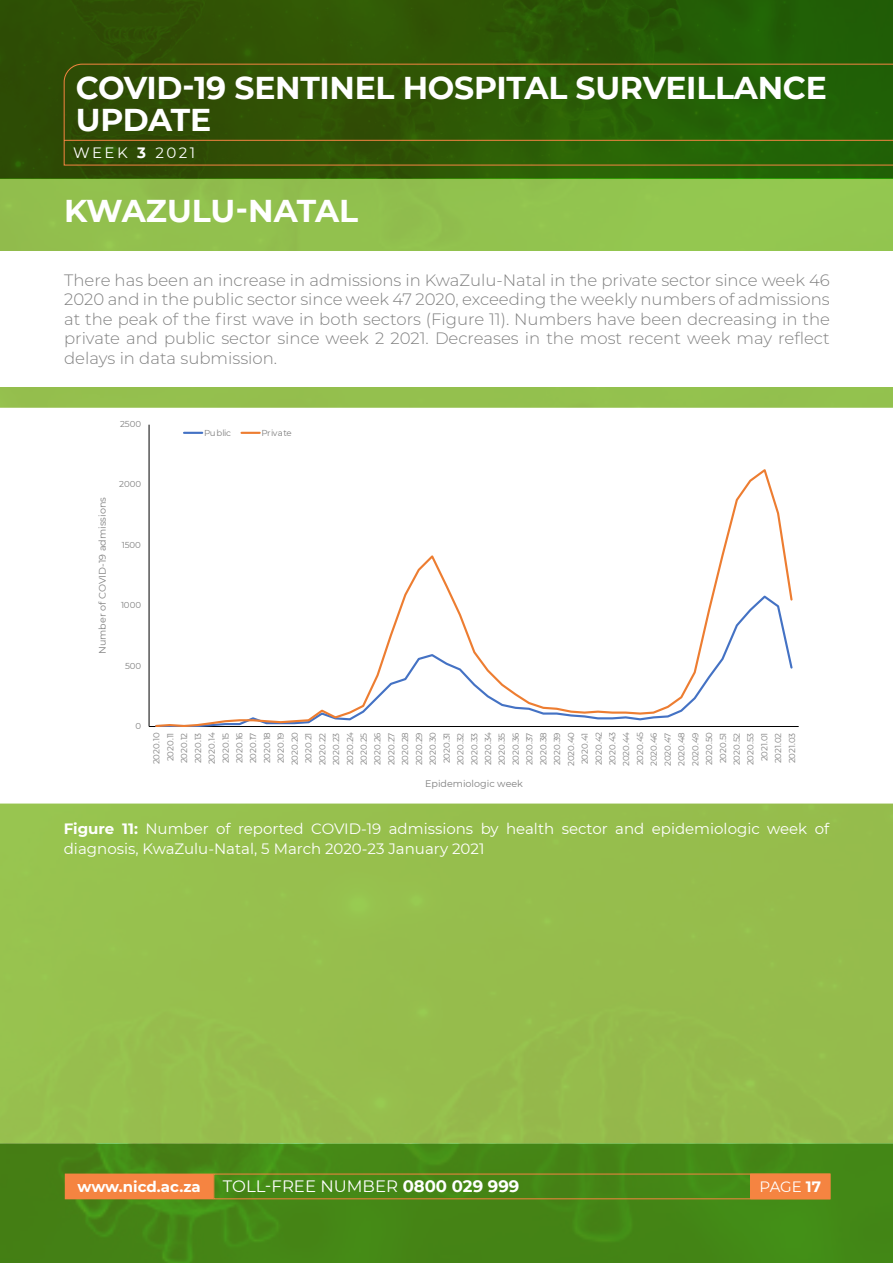
<style>
.page{position:relative;width:893px;height:1263px;background:#fff}
.page>*{position:absolute;margin:0;border:0;box-sizing:border-box;transform-origin:0 0}
.t1{font:700 31.5px/31.5px "Montserrat";letter-spacing:-.01em;color:#fff}
.t2{font:300 16.5px/19.5px "Montserrat";color:#808080;text-align:justify}
.t3{font:16.5px "Montserrat";color:#fff}
.t4{font:15px/19.5px "Montserrat";color:#fff}
.t5{font:700 15px "Montserrat";color:#fff}
.t6{font:15px "Montserrat";letter-spacing:.17em;color:#fff}
.t7{font:9.6px "Montserrat";color:#7f7f7f}
.t8{font:8.55px/13.8px "Montserrat";letter-spacing:-.01em;color:#7f7f7f;text-align:center}
.s1{font-weight:700}
</style>
<div class="page">
<div style="left:0;top:0;width:893px;height:179px;background:linear-gradient(to right,#344c05,#226106)"></div>
<svg style="left:64px;top:141px;width:829px;height:24px;background:#2e5a06"></svg>
<svg style="left:63px;top:63px;width:830px;height:78px;background:#305907"></svg>
<div style="left:0;top:1144px;width:893px;height:119px;background:#458616"></div>
<div style="left:213px;top:1174px;width:617px;height:25px;border:1px solid #f58441"></div>
<div style="left:751px;top:1174px;width:79px;height:25px;background:#f58441"></div>
<div style="left:65px;top:1174px;width:148px;height:25px;background:#f58441"></div>
<div style="left:0;top:179px;width:893px;height:965px;background:#96be4d"></div>
<div style="left:0;top:408px;width:893px;height:395px;background:#fff"></div>
<div style="left:0;top:251px;width:893px;height:136px;background:#fff"></div>
<hr style="left:149px;top:425px;width:1px;height:301px;background:#000">
<hr style="left:149px;top:726px;width:650px;height:1px;background:#000">
<div style="left:154px;top:467px;width:640px;height:260px;background:#fff"></div>
<svg style="left:184px;top:432px;width:18px;height:2px"></svg>
<svg style="left:242px;top:432px;width:18px;height:2px"></svg>
<h1 class="t1" style="left:76px;top:71px;width:752px">COVID-19 SENTINEL HOSPITAL SURVEILLANCE<br>UPDATE</h1>
<h3 class="t6" style="left:73px;top:142px;width:124px">WEEK <span class="s1">3</span> 2021</h3>
<p class="t1" style="left:64px;top:193px;width:295px">KWAZULU-NATAL</p>
<p class="t2" style="left:64px;top:270px;width:767px">There has been an increase in admissions in KwaZulu-Natal in the private sector since week 46<br>2020 and in the public sector since week 47 2020, exceeding the weekly numbers of admissions at the peak of the first wave in both sectors (Figure 11). Numbers have been decreasing in the private and public sector since week 2 2021. Decreases in the most recent week may reflect delays in data submission.</p>
<p class="t8" style="left:120px;top:417px;width:23px">2500</p>
<p class="t7" style="left:96px;top:654px;width:158px;rotate:-90deg">Number of COVID-19 admissions</p>
<p class="t8" style="left:119px;top:477px;width:24px">2000</p>
<p class="t8" style="left:122px;top:538px;width:21px">1500</p>
<p class="t8" style="left:121px;top:598px;width:22px">1000</p>
<p class="t8" style="left:125px;top:658px;width:18px">500</p>
<p class="t8" style="left:204px;top:425px;width:28px">Public</p>
<p class="t8" style="left:261px;top:425px;width:32px">Private</p>
<p class="t8" style="left:136px;top:719px;width:7px">0</p>
<p class="t8" style="left:149px;top:766px;width:36px;rotate:-90deg">2020.10<br>2020.11<br>2020.12<br>2020.13<br>2020.14<br>2020.15<br>2020.16<br>2020.17<br>2020.18<br>2020.19<br>2020.20<br>2020.21<br>2020.22<br>2020.23<br>2020.24<br>2020.25<br>2020.26<br>2020.27<br>2020.28<br>2020.29<br>2020.30<br>2020.31<br>2020.32<br>2020.33<br>2020.34<br>2020.35<br>2020.36<br>2020.37<br>2020.38<br>2020.39<br>2020.40<br>2020.41<br>2020.42<br>2020.43<br>2020.44<br>2020.45<br>2020.46<br>2020.47<br>2020.48<br>2020.49<br>2020.50<br>2020.51<br>2020.52<br>2020.53<br>2021.01<br>2021.02<br>2021.03</p>
<p class="t7" style="left:425px;top:777px;width:99px">Epidemiologic week</p>
<p class="t4" style="left:64px;top:818px;width:767px"><span class="s1">Figure 11:</span> Number of reported COVID-19 admissions by health sector and epidemiologic week of diagnosis, KwaZulu-Natal, 5 March 2020-23 January 2021</p>
<h3 class="t5" style="left:78px;top:1176px;width:125px">www.nicd.ac.za</h3>
<h2 class="t3" style="left:223px;top:1175px;width:298px">TOLL-FREE NUMBER <span class="s1">0800 029 999</span></h2>
<h3 class="t4" style="left:760px;top:1176px;width:63px">PAGE <span class="s1">17</span></h3>
</div>
